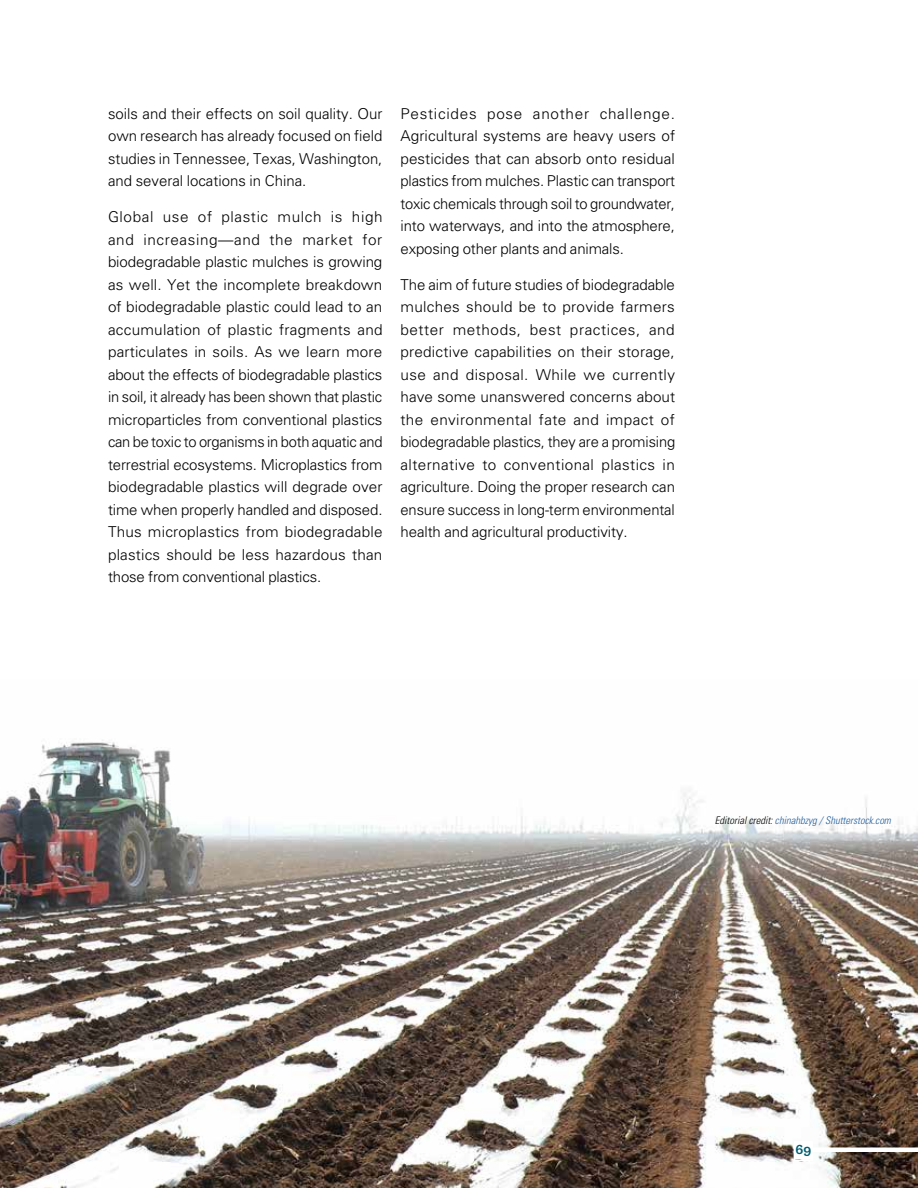
<style>
.page{position:relative;width:918px;height:1188px;background:#fff}
.page>*{position:absolute;margin:0;border:0;box-sizing:border-box;transform-origin:0 0}
.body_2_JUSTIFIED{font:300 15px/22.5px "Univers LT Std";letter-spacing:-.005em;color:#000;text-align:justify}
.t1{font:700 15px "Klinic Slab";color:#005f72}
.t2{font:italic 300 condensed 10.5px "Univers LT Std";color:#215e9e}
.s1{color:#000}
</style>
<div class="page">
<img style="left:0;top:740px;width:918px;height:448px">
<hr style="left:803px;top:1148px;width:115px;height:4px;background:#fff">
<div style="left:794px;top:1141px;width:18px;height:18px;background:#fff"></div>
<p class="body_2_JUSTIFIED" style="left:108px;top:102px;width:276px">soils and their effects on soil quality. Our own research has already focused on field studies in Tennessee, Texas, Washington, and several locations in China.</p>
<p class="body_2_JUSTIFIED" style="left:108px;top:206px;width:276px">Global use of plastic mulch is high and increasing—and the market for biodegradable plastic mulches is growing as well. Yet the incomplete breakdown of biodegradable plastic could lead to an accumulation of plastic fragments and particulates in soils. As we learn more about the effects of biodegradable plastics in soil, it already has been shown that plastic microparticles from conventional plastics can be toxic to organisms in both aquatic and terrestrial ecosystems. Microplastics from biodegradable plastics will degrade over time when properly handled and disposed.<br>Thus microplastics from biodegradable plastics should be less hazardous than those from conventional plastics.</p>
<p class="body_2_JUSTIFIED" style="left:400px;top:102px;width:276px">Pesticides pose another challenge.<br>Agricultural systems are heavy users of pesticides that can absorb onto residual plastics from mulches. Plastic can transport toxic chemicals through soil to groundwater, into waterways, and into the atmosphere, exposing other plants and animals.</p>
<p class="body_2_JUSTIFIED" style="left:400px;top:273px;width:276px">The aim of future studies of biodegradable mulches should be to provide farmers better methods, best practices, and predictive capabilities on their storage, use and disposal. While we currently have some unanswered concerns about the environmental fate and impact of biodegradable plastics, they are a promising alternative to conventional plastics in agriculture. Doing the proper research can ensure success in long-term environmental health and agricultural productivity.</p>
<p class="t2" style="left:715px;top:813px;width:178px"><span class="s1">Editorial credit:</span> chinahbzyg / Shutterstock.com</p>
<p class="t1" style="left:795px;top:1140px;width:17px">69</p>
</div>
